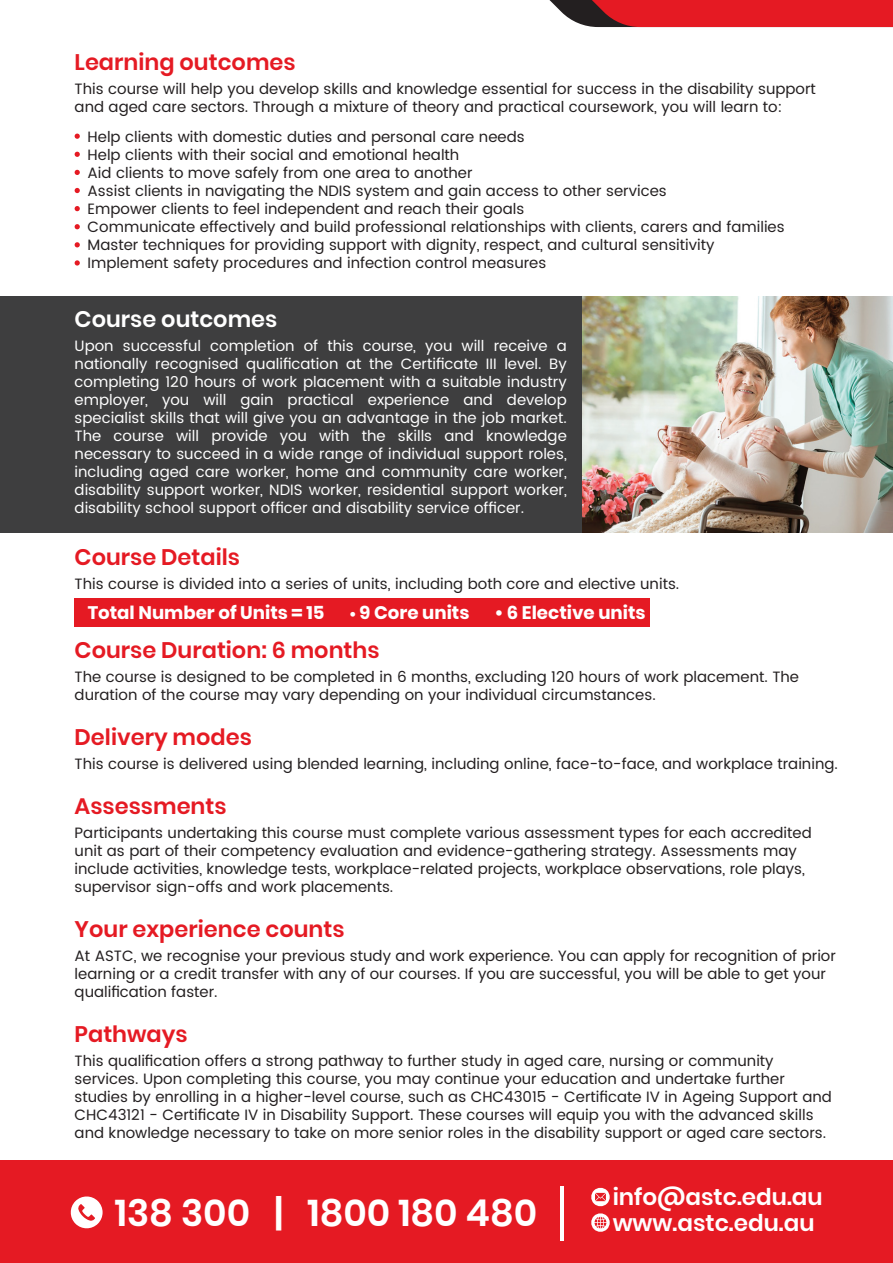
<style>
.page{position:relative;width:893px;height:1263px;background:#fff}
.page>*{position:absolute;margin:0;border:0;box-sizing:border-box;transform-origin:0 0}
.t1{font:600 37.2px "Poppins";color:#fff}
.t2{font:600 23.1px "Poppins";color:#fff}
.t3{font:600 22.5px "Poppins";color:#e51a23}
.t4{font:600 22.5px "Poppins";color:#fff}
.t5{font:700 18.15px "Poppins";color:#fff}
.t6{font:15px/18px "Poppins";color:#231f20}
.t7{font:15px/18px "Poppins";color:#fff;text-align:justify}
.s1{font-family:"Myriad Pro"}
</style>
<div class="page">
<div style="left:75px;top:598px;width:575px;height:28px;background:#e51a23"></div>
<svg style="left:549px;top:0;width:344px;height:27px;background:#ce252d"></svg>
<img style="left:582px;top:297px;width:311px;height:236px">
<svg style="left:75px;top:134px;width:5px;height:5px"></svg>
<svg style="left:75px;top:152px;width:5px;height:5px"></svg>
<svg style="left:75px;top:170px;width:5px;height:5px"></svg>
<svg style="left:75px;top:188px;width:5px;height:5px"></svg>
<svg style="left:75px;top:206px;width:5px;height:5px"></svg>
<svg style="left:75px;top:224px;width:5px;height:5px"></svg>
<svg style="left:75px;top:242px;width:5px;height:5px"></svg>
<svg style="left:75px;top:260px;width:5px;height:6px"></svg>
<div style="left:0;top:297px;width:582px;height:236px;background:#3e3e3f"></div>
<div style="left:0;top:1160px;width:893px;height:103px;background:#e51a23"></div>
<svg style="left:591px;top:1187px;width:19px;height:45px"></svg>
<svg style="left:70px;top:1196px;width:33px;height:33px"></svg>
<hr style="left:560px;top:1186px;width:4px;height:54px;background:#fff">
<h3 class="t3" style="left:75px;top:49px;width:223px">Learning outcomes</h3>
<p class="t6" style="left:75px;top:80px;width:743px">This course will help you develop skills and knowledge essential for success in the disability support and aged care sectors. Through a mixture of theory and practical coursework, you will learn to:</p>
<p class="t6" style="left:88px;top:128px;width:698px">Help clients with domestic duties and personal care needs<br>Help clients with their social and emotional health<br>Aid clients to move safely from one area to another<br>Assist clients in navigating the NDIS system and gain access to other services<br>Empower clients to feel independent and reach their goals<br>Communicate effectively and build professional relationships with clients, carers and families Master techniques for providing support with dignity, respect, and cultural sensitivity Implement safety procedures and infection control measures</p>
<h3 class="t4" style="left:75px;top:307px;width:204px">Course outcomes</h3>
<p class="t7" style="left:75px;top:338px;width:494px">Upon successful completion of this course, you will receive a nationally recognised qualification at the Certificate III level. By completing 120 hours of work placement with a suitable industry employer, you will gain practical experience and develop specialist skills that will give you an advantage in the job market.<br>The course will provide you with the skills and knowledge necessary to succeed in a wide range of individual support roles, including aged care worker, home and community care worker, disability support worker, NDIS worker, residential support worker, disability school support officer and disability service officer.</p>
<h3 class="t3" style="left:75px;top:544px;width:167px">Course Details</h3>
<p class="t6" style="left:75px;top:575px;width:606px">This course is divided into a series of units, including both core and elective units.</p>
<p class="t5" style="left:88px;top:602px;width:238px">Total Number of Units = 15</p>
<p class="t5" style="left:350px;top:602px;width:121px"><span class="s1">•</span> 9 Core units</p>
<p class="t5" style="left:495px;top:602px;width:152px">• 6 Elective units</p>
<h3 class="t3" style="left:75px;top:637px;width:307px">Course Duration: 6 months</h3>
<p class="t6" style="left:75px;top:668px;width:726px">The course is designed to be completed in 6 months, excluding 120 hours of work placement. The duration of the course may vary depending on your individual circumstances.</p>
<h3 class="t3" style="left:75px;top:724px;width:179px">Delivery modes</h3>
<p class="t6" style="left:75px;top:755px;width:765px">This course is delivered using blended learning, including online, face-to-face, and workplace training.</p>
<h3 class="t3" style="left:75px;top:793px;width:154px">Assessments</h3>
<p class="t6" style="left:75px;top:824px;width:739px">Participants undertaking this course must complete various assessment types for each accredited unit as part of their competency evaluation and evidence-gathering strategy. Assessments may include activities, knowledge tests, workplace-related projects, workplace observations, role plays, supervisor sign-offs and work placements.</p>
<h3 class="t3" style="left:75px;top:916px;width:272px">Your experience counts</h3>
<p class="t6" style="left:75px;top:947px;width:763px">At ASTC, we recognise your previous study and work experience. You can apply for recognition of prior learning or a credit transfer with any of our courses. If you are successful, you will be able to get your qualification faster.</p>
<h3 class="t3" style="left:75px;top:1021px;width:115px">Pathways</h3>
<p class="t6" style="left:75px;top:1052px;width:759px">This qualification offers a strong pathway to further study in aged care, nursing or community services. Upon completing this course, you may continue your education and undertake further studies by enrolling in a higher-level course, such as CHC43015 - Certificate IV in Ageing Support and CHC43121 - Certificate IV in Disability Support. These courses will equip you with the advanced skills and knowledge necessary to take on more senior roles in the disability support or aged care sectors.</p>
<h1 class="t1" style="left:115px;top:1192px;width:424px">138 300 | 1800 180 480</h1>
<h2 class="t2" style="left:613px;top:1183px;width:212px">info@astc.edu.au</h2>
<h2 class="t2" style="left:613px;top:1209px;width:203px">www.astc.edu.au</h2>
</div>
